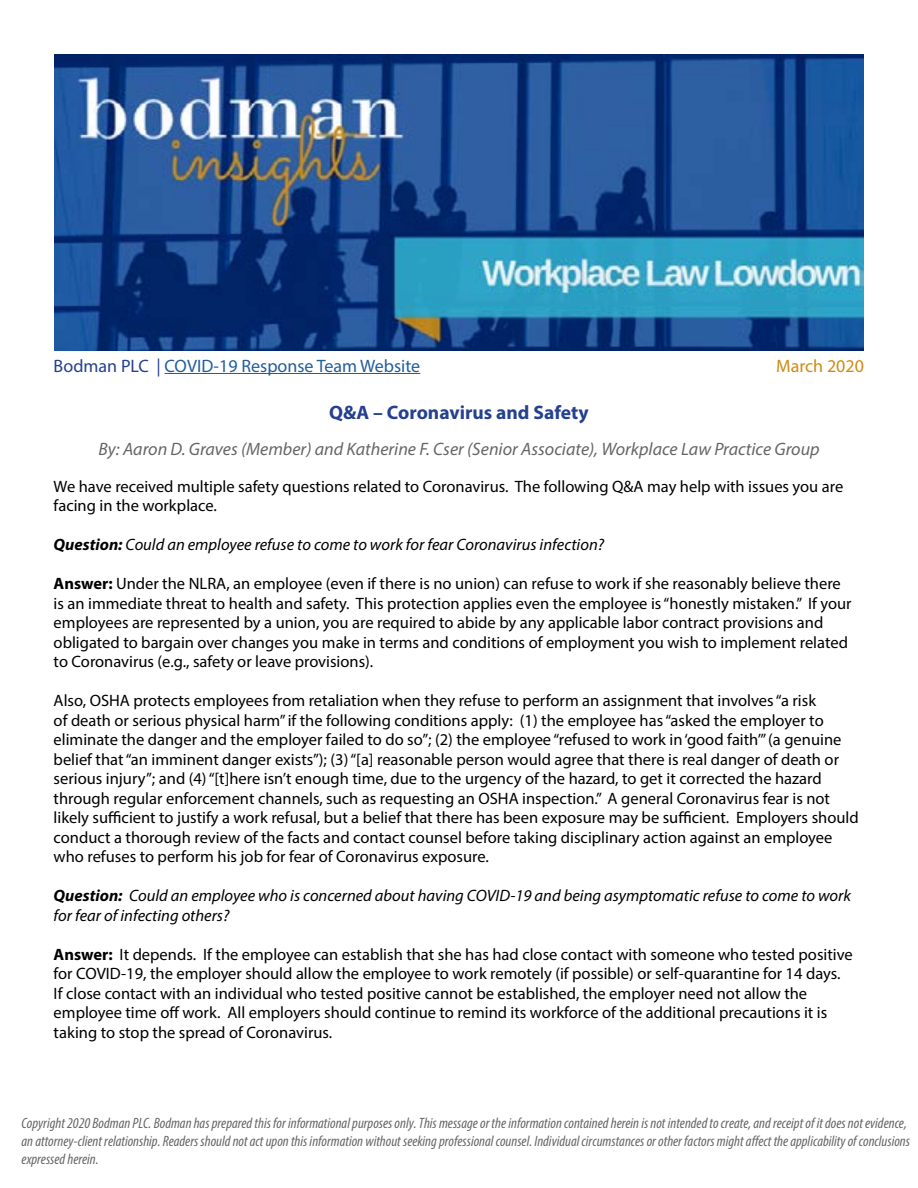
<style>
.page{position:relative;width:918px;height:1188px;background:#fff}
.page>*{position:absolute;margin:0;border:0;box-sizing:border-box;transform-origin:0 0}
.t1{font:700 19.5px "Myriad Pro";color:#25408f}
.t2{font:italic 18px "Myriad Pro";color:#666}
.t3{font:18px "Myriad Pro";color:#215e9e}
.t4{font:18px "Myriad Pro";color:#cd8b13}
.t5{font:16.5px/19.5px "Myriad Pro";color:#000}
.t6{font:italic 16.5px/19.5px "Myriad Pro";color:#000}
.t7{font:italic condensed 15px/18px "Myriad Pro";color:#666}
.s1{color:#25408f}
.s2{font-weight:700}
</style>
<div class="page">
<img style="left:54px;top:54px;width:810px;height:297px">
<hr style="left:165px;top:373px;width:255px;height:1px;background:#215e9e">
<p class="t3" style="left:54px;top:355px;width:368px"><span class="s1">Bodman PLC |</span> COVID-19 Response Team Website</p>
<p class="t4" style="left:776px;top:355px;width:89px">March 2020</p>
<p class="t1" style="left:329px;top:400px;width:261px">Q&amp;A – Coronavirus and Safety</p>
<p class="t2" style="left:98px;top:438px;width:723px">By: Aaron D. Graves (Member) and Katherine F. Cser (Senior Associate), Workplace Law Practice Group</p>
<p class="t5" style="left:54px;top:476px;width:791px">We have received multiple safety questions related to Coronavirus. The following Q&amp;A may help with issues you are facing in the workplace.</p>
<p class="t6" style="left:54px;top:535px;width:552px"><span class="s2">Question:</span> Could an employee refuse to come to work for fear Coronavirus infection?</p>
<p class="t5" style="left:54px;top:574px;width:799px"><span class="s2">Answer:</span> Under the NLRA, an employee (even if there is no union) can refuse to work if she reasonably believe there is an immediate threat to health and safety. This protection applies even the employee is “honestly mistaken.” If your employees are represented by a union, you are required to abide by any applicable labor contract provisions and obligated to bargain over changes you make in terms and conditions of employment you wish to implement related to Coronavirus (e.g., safety or leave provisions).</p>
<p class="t5" style="left:54px;top:691px;width:807px">Also, OSHA protects employees from retaliation when they refuse to perform an assignment that involves “a risk<br>of death or serious physical harm” if the following conditions apply: (1) the employee has “asked the employer to eliminate the danger and the employer failed to do so”; (2) the employee “refused to work in ‘good faith’” (a genuine belief that “an imminent danger exists”); (3) “[a] reasonable person would agree that there is real danger of death or serious injury”; and (4) “[t]here isn’t enough time, due to the urgency of the hazard, to get it corrected the hazard through regular enforcement channels, such as requesting an OSHA inspection.” A general Coronavirus fear is not likely sufficient to justify a work refusal, but a belief that there has been exposure may be sufficient. Employers should conduct a thorough review of the facts and contact counsel before taking disciplinary action against an employee who refuses to perform his job for fear of Coronavirus exposure.</p>
<p class="t6" style="left:54px;top:886px;width:799px"><span class="s2">Question:</span> Could an employee who is concerned about having COVID-19 and being asymptomatic refuse to come to work for fear of infecting others?</p>
<p class="t5" style="left:54px;top:944px;width:801px"><span class="s2">Answer:</span> It depends. If the employee can establish that she has had close contact with someone who tested positive for COVID-19, the employer should allow the employee to work remotely (if possible) or self-quarantine for 14 days.<br>If close contact with an individual who tested positive cannot be established, the employer need not allow the employee time off work. All employers should continue to remind its workforce of the additional precautions it is taking to stop the spread of Coronavirus.</p>
<p class="t7" style="left:22px;top:1114px;width:890px">Copyright 2020 Bodman PLC. Bodman has prepared this for informational purposes only. This message or the information contained herein is not intended to create, and receipt of it does not evidence, an attorney-client relationship. Readers should not act upon this information without seeking professional counsel. Individual circumstances or other factors might affect the applicability of conclusions expressed herein.</p>
</div>
